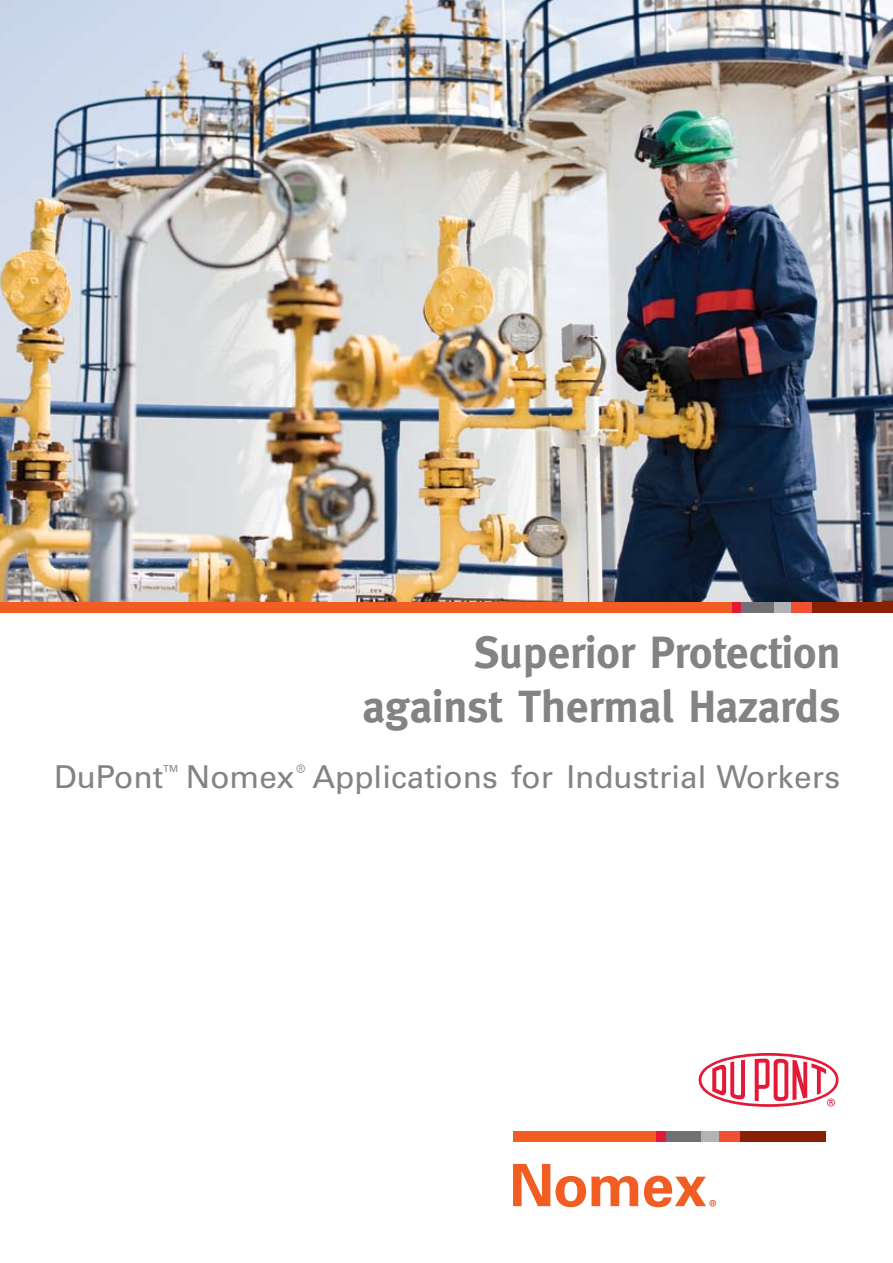
<style>
.page{position:relative;width:893px;height:1263px;background:#fff}
.page>*{position:absolute;margin:0;border:0;box-sizing:border-box;transform-origin:0 0}
.t1{font:700 45px/54px "Meta";color:#818385;text-align:right}
.t2{font:500 31.5px "Univers CE";color:#818385}
.t3{font:500 9.6px "Univers CE";color:#818385}
</style>
<div class="page">
<img style="left:0;top:0;width:893px;height:602px">
<div style="left:700px;top:1131px;width:19px;height:10px;background:#b3b2b6"></div>
<div style="left:655px;top:1131px;width:11px;height:10px;background:#e31937"></div>
<div style="left:666px;top:1131px;width:34px;height:10px;background:#717074"></div>
<div style="left:719px;top:1131px;width:22px;height:10px;background:#f05133"></div>
<svg style="left:699px;top:1053px;width:139px;height:54px"></svg>
<div style="left:513px;top:1131px;width:142px;height:10px;background:#f15d22"></div>
<div style="left:741px;top:1131px;width:85px;height:10px;background:#8a2003"></div>
<svg style="left:513px;top:1164px;width:37px;height:42px"></svg>
<svg style="left:556px;top:1176px;width:82px;height:31px"></svg>
<svg style="left:644px;top:1175px;width:72px;height:32px"></svg>
<div style="left:774px;top:602px;width:17px;height:11px;background:#b3b2b6"></div>
<div style="left:731px;top:602px;width:10px;height:11px;background:#e31937"></div>
<div style="left:741px;top:602px;width:33px;height:11px;background:#717074"></div>
<div style="left:791px;top:602px;width:21px;height:11px;background:#f05133"></div>
<div style="left:0;top:602px;width:731px;height:11px;background:#f15d22"></div>
<div style="left:812px;top:602px;width:81px;height:11px;background:#8a2003"></div>
<h1 class="t1" style="left:362px;top:625px;width:479px">Superior Protection against Thermal Hazards</h1>
<p class="t2" style="left:54px;top:758px;width:111px">DuPont</p>
<p class="t3" style="left:163px;top:763px;width:16px">TM</p>
<p class="t2" style="left:186px;top:758px;width:656px">Nomex<sup>®</sup>Applications for Industrial Workers</p>
</div>
